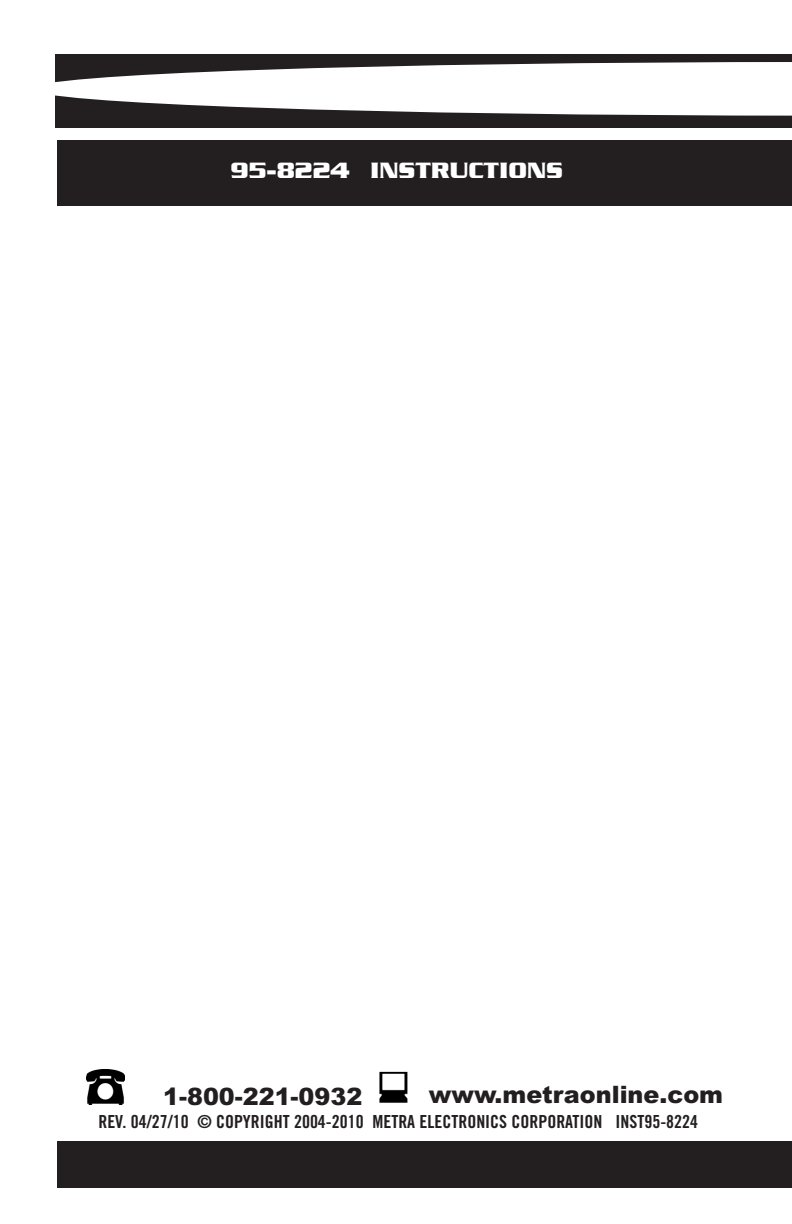
<style>
.page{position:relative;width:792px;height:1224px;background:#fff}
.page>*{position:absolute;margin:0;border:0;box-sizing:border-box;transform-origin:0 0}
.t1{font:900 24px "Arial";color:#231f20}
.t2{font:700 24px "Serpentine";color:#fff}
.t3{font:18px "Trade Gothic Bold Cond Twenty";color:#231f20}
</style>
<div class="page">
<div style="left:57px;top:141px;width:735px;height:65px;background:#231f20"></div>
<div style="left:55px;top:54px;width:737px;height:74px;background:#231f20"></div>
<svg style="left:55px;top:62px;width:737px;height:54px;fill:#fff"></svg>
<div style="left:57px;top:1141px;width:735px;height:47px;background:#231f20"></div>
<img style="left:86px;top:1070px;width:39px;height:34px">
<img style="left:379px;top:1071px;width:29px;height:32px">
<h1 class="t2" style="left:230px;top:162px;width:334px">95-8224 INSTRUCTIONS</h1>
<h1 class="t1" style="left:429px;top:1081px;width:296px">www.metraonline.com</h1>
<h1 class="t1" style="left:163px;top:1083px;width:201px">1-800-221-0932</h1>
<p class="t3" style="left:98px;top:1115px;width:601px">REV. 04/27/10 © COPYRIGHT 2004-2010 METRA ELECTRONICS CORPORATION INST95-8224</p>
</div>
